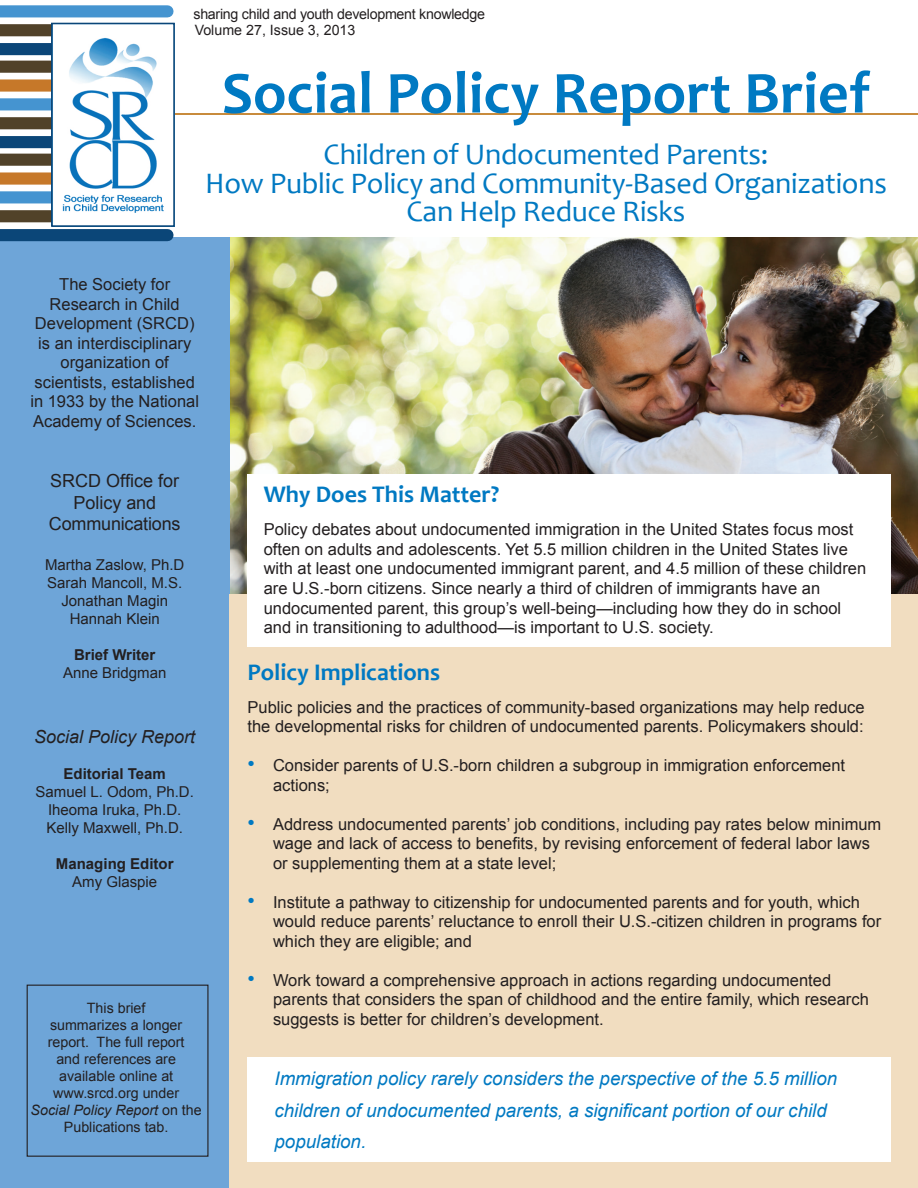
<style>
.page{position:relative;width:918px;height:1188px;background:#fff}
.page>*{position:absolute;margin:0;border:0;box-sizing:border-box;transform-origin:0 0}
.t1{font:700 60px "Candara";color:#0079c2}
.t2{font:30px/28.5px "Candara";letter-spacing:-.01em;color:#0079c2;text-align:center}
.t3{font:700 24px "Candara";color:#0079c2}
.t4{font:italic 18.75px/31.5px "Arial";color:#0079c2}
.t5{font:18px/21.6px "Arial";letter-spacing:-.01em;color:#231f20;text-align:center}
.t6{font:italic 18px "Arial";color:#231f20}
.t7{font:16.5px/19.5px "Arial";color:#231f20}
.t8{font:15px/18px "Arial";color:#231f20;text-align:center}
.t9{font:700 15px "Arial";color:#231f20}
.t10{font:14.25px/17.1px "Arial";color:#231f20;text-align:center}
.t11{font:14.25px "Arial";letter-spacing:-.02em;color:#231f20}
.s1{font-style:italic}
.s2{font-size:21px;color:#0079c2}
</style>
<div class="page">
<img style="left:230px;top:237px;width:688px;height:358px">
<hr style="left:174px;top:113px;width:744px;height:1px;background:#c88b3c">
<div style="left:0;top:237px;width:230px;height:951px;background:#6ea5d8"></div>
<div style="left:230px;top:595px;width:688px;height:593px;background:#f1ddc0"></div>
<div style="left:248px;top:475px;width:643px;height:172px;background:#fff"></div>
<div style="left:248px;top:1057px;width:643px;height:105px;background:#fff"></div>
<div style="left:27px;top:985px;width:181px;height:172px;border:1px solid #231f20"></div>
<div style="left:0;top:5px;width:167px;height:12px;background:#4594d0"></div>
<div style="left:0;top:24px;width:167px;height:12px;background:#514229"></div>
<div style="left:0;top:43px;width:167px;height:12px;background:#0b4678"></div>
<div style="left:0;top:61px;width:167px;height:12px;background:#514229"></div>
<div style="left:0;top:79px;width:167px;height:13px;background:#c67829"></div>
<div style="left:0;top:98px;width:167px;height:12px;background:#4594d0"></div>
<div style="left:0;top:117px;width:167px;height:12px;background:#514229"></div>
<div style="left:0;top:136px;width:167px;height:12px;background:#0b4678"></div>
<div style="left:0;top:154px;width:167px;height:12px;background:#514229"></div>
<div style="left:0;top:172px;width:167px;height:13px;background:#c67829"></div>
<div style="left:0;top:191px;width:167px;height:12px;background:#4594d0"></div>
<div style="left:0;top:210px;width:167px;height:12px;background:#514229"></div>
<div style="left:0;top:229px;width:167px;height:12px;background:#0b4678"></div>
<img style="left:54px;top:26px;width:113px;height:196px">
<div style="left:51px;top:23px;width:124px;height:204px;border:2px solid #0b4678"></div>
<p class="t11" style="left:194px;top:4px;width:293px">sharing child and youth development knowledge</p>
<p class="t10" style="left:195px;top:22px;width:162px">Volume 27, Issue 3, 2013</p>
<h1 class="t1" style="left:222px;top:55px;width:650px">Social Policy Report Brief</h1>
<h2 class="t2" style="left:205px;top:140px;width:683px">Children of Undocumented Parents:<br>How Public Policy and Community-Based Organizations<br>Can Help Reduce Risks</h2>
<p class="t7" style="left:30px;top:275px;width:170px;text-align:center">The Society for<br>Research in Child<br>Development (SRCD) is an interdisciplinary organization of scientists, established in 1933 by the National<br>Academy of Sciences.</p>
<p class="t5" style="left:49px;top:470px;width:133px">SRCD Office for<br>Policy and<br>Communications</p>
<p class="t8" style="left:45px;top:556px;width:141px">Martha Zaslow, Ph.D<br>Sarah Mancoll, M.S.<br>Jonathan Magin<br>Hannah Klein</p>
<p class="t9" style="left:74px;top:645px;width:83px">Brief Writer</p>
<p class="t8" style="left:63px;top:664px;width:105px">Anne Bridgman</p>
<p class="t6" style="left:34px;top:725px;width:163px">Social Policy Report</p>
<p class="t9" style="left:64px;top:764px;width:104px">Editorial Team</p>
<p class="t8" style="left:36px;top:783px;width:160px">Samuel L. Odom, Ph.D.<br>Iheoma Iruka, Ph.D.<br>Kelly Maxwell, Ph.D.</p>
<p class="t9" style="left:56px;top:854px;width:119px">Managing Editor</p>
<p class="t8" style="left:72px;top:873px;width:87px">Amy Glaspie</p>
<p class="t10" style="left:31px;top:999px;width:173px">This brief<br>summarizes a longer report. The full report<br>and references are available online at www.srcd.org under<br><span class="s1">Social Policy Report</span> on the<br>Publications tab.</p>
<h3 class="t3" style="left:264px;top:480px;width:237px">Why Does This Matter?</h3>
<p class="t7" style="left:264px;top:520px;width:604px">Policy debates about undocumented immigration in the United States focus most often on adults and adolescents. Yet 5.5 million children in the United States live with at least one undocumented immigrant parent, and 4.5 million of these children are U.S.-born citizens. Since nearly a third of children of immigrants have an undocumented parent, this group’s well-being—including how they do in school and in transitioning to adulthood—is important to U.S. society.</p>
<h3 class="t3" style="left:248px;top:657px;width:194px">Policy Implications</h3>
<p class="t7" style="left:248px;top:697px;width:619px">Public policies and the practices of community-based organizations may help reduce the developmental risks for children of undocumented parents. Policymakers should:</p>
<p class="t7" style="left:273px;top:756px;width:574px;text-indent:-26px"><span class="s2">•</span> Consider parents of U.S.-born children a subgroup in immigration enforcement actions;</p>
<p class="t7" style="left:273px;top:814px;width:610px;text-indent:-26px"><span class="s2">•</span> Address undocumented parents’ job conditions, including pay rates below minimum wage and lack of access to benefits, by revising enforcement of federal labor laws or supplementing them at a state level;</p>
<p class="t7" style="left:273px;top:892px;width:610px;text-indent:-26px"><span class="s2">•</span> Institute a pathway to citizenship for undocumented parents and for youth, which would reduce parents’ reluctance to enroll their U.S.-citizen children in programs for which they are eligible; and</p>
<p class="t7" style="left:273px;top:970px;width:597px;text-indent:-26px"><span class="s2">•</span> Work toward a comprehensive approach in actions regarding undocumented parents that considers the span of childhood and the entire family, which research suggests is better for children’s development.</p>
<p class="t4" style="left:274px;top:1063px;width:564px">Immigration policy rarely considers the perspective of the 5.5 million children of undocumented parents, a significant portion of our child population.</p>
</div>
